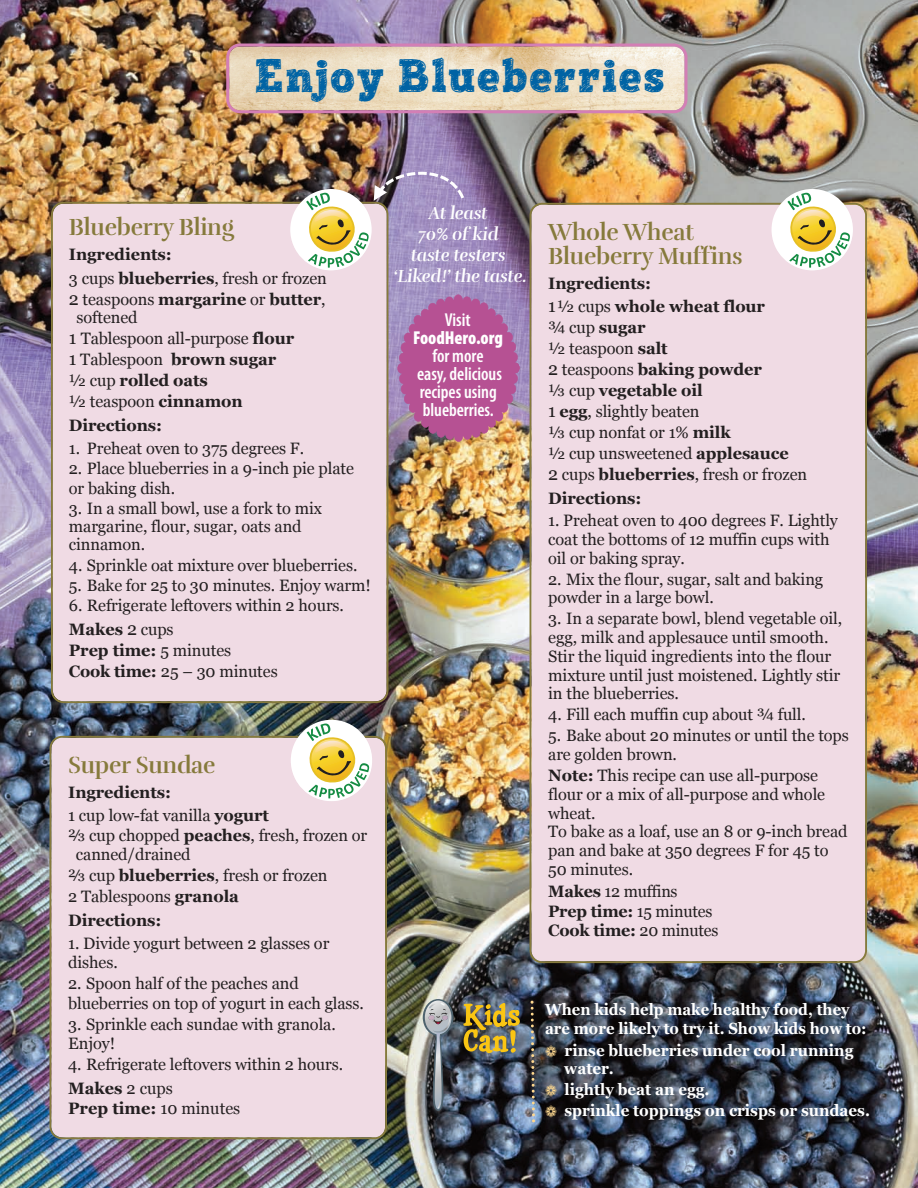
<style>
.page{position:relative;width:918px;height:1188px;background:#fff}
.page>*{position:absolute;margin:0;border:0;box-sizing:border-box;transform-origin:0 0}
.t1{font:45.3px "Posterizer KG Sketch";letter-spacing:.04em;color:#0063a4}
.t2{font:24px/24px "Rufina Stencil Bold";letter-spacing:-.01em;color:#867a3c;scale:.96 1}
.t3{font:600 condensed 18.75px/18px "Myriad Pro";color:#fff;text-align:center}
.t4{font:900 condensed 18.75px "Myriad Pro";color:#fff}
.t5{font:18px/21px "Rufina Stencil Bold Italic";letter-spacing:-.005em;color:#fff;text-align:center;scale:.96 1}
.t6{font:16.5px/18.8px "Georgia";letter-spacing:-.005em;color:#231f20}
.t7{font:700 16.5px/22.5px "Georgia";letter-spacing:-.005em;color:#231f20}
.t8{font:700 16.2px/18px "Georgia";color:#fff;scale:.94 1}
.t9{font:700 16.2px/19.5px "Georgia";color:#fff;scale:.92 1}
.s1{font-weight:400}
.s2{font-size:18px}
.s3{font-weight:700}
.s4{font-weight:400;font-size:18px}
.s5{color:#fed88f}
</style>
<div class="page">
<img style="left:0;top:0;width:918px;height:1188px">
<svg style="left:397px;top:295px;width:123px;height:147px;background:#b16196"></svg>
<div style="left:50px;top:736px;width:337px;height:403px;background:#f0dbe4"></div>
<div style="left:51px;top:202px;width:337px;height:501px;background:#f0dbe4"></div>
<div style="left:530px;top:203px;width:337px;height:760px;background:#f0dbe4"></div>
<svg style="left:772px;top:189px;width:81px;height:81px"></svg>
<svg style="left:226px;top:44px;width:461px;height:69px;background:#e9d3bd"></svg>
<svg style="left:291px;top:720px;width:81px;height:81px"></svg>
<img style="left:290px;top:165px;width:177px;height:105px">
<svg style="left:529px;top:999px;width:8px;height:123px"></svg>
<svg style="left:423px;top:999px;width:31px;height:37px"></svg>
<img style="left:463px;top:1003px;width:57px;height:50px">
<svg style="left:425px;top:1001px;width:27px;height:110px;background:#757a82"></svg>
<h1 class="t1" style="left:255px;top:59px;width:411px">Enjoy Blueberries</h1>
<h2 class="t2" style="left:69px;top:218px;width:173px">Blueberry Bling</h2>
<p class="t7" style="left:69px;top:242px;width:260px;line-height:24px">Ingredients:<br><span class="s1">3 cups</span> blueberries<span class="s1">, fresh or frozen</span></p>
<p class="t6" style="left:77px;top:290px;width:251px;line-height:18px;text-indent:-8px"><span class="s2">2</span> teaspoons <span class="s3">margarine</span> or <span class="s3">butter</span>, softened</p>
<p class="t6" style="left:69px;top:328px;width:227px;line-height:21px"><span class="s2">1</span> Tablespoon all-purpose <span class="s3">flour<br></span><span class="s2">1</span> Tablespoon <span class="s3">brown sugar </span>½ cup <span class="s3">rolled oats<br></span>½ teaspoon <span class="s3">cinnamon</span></p>
<p class="t7" style="left:69px;top:414px;width:95px">Directions:</p>
<p class="t6" style="left:69px;top:439px;width:237px">1. Preheat oven to 375 degrees F.</p>
<p class="t6" style="left:69px;top:458px;width:287px;line-height:20.2px">2. Place blueberries in a 9-inch pie plate or baking dish.</p>
<p class="t6" style="left:69px;top:500px;width:255px;line-height:18px">3. In a small bowl, use a fork to mix margarine, flour, sugar, oats and cinnamon.</p>
<p class="t6" style="left:69px;top:556px;width:290px">4. Sprinkle oat mixture over blueberries.</p>
<p class="t6" style="left:69px;top:576px;width:304px">5. Bake for 25 to 30 minutes. Enjoy warm!</p>
<p class="t6" style="left:69px;top:593px;width:277px;line-height:24px">6. Refrigerate leftovers within 2 hours.<br><span class="s3">Makes</span> <span class="s2">2</span> cups</p>
<p class="t6" style="left:69px;top:640px;width:210px;line-height:21px"><span class="s3">Prep time:</span> 5 minutes<br><span class="s3">Cook time:</span> 25 – 30 minutes</p>
<h2 class="t2" style="left:68px;top:756px;width:155px">Super Sundae</h2>
<p class="t7" style="left:68px;top:781px;width:202px">Ingredients:<br><span class="s1">1 cup low-fat vanilla</span> yogurt</p>
<p class="t6" style="left:76px;top:825px;width:293px;line-height:19.5px;text-indent:-8px">⅔ cup chopped <span class="s3">peaches</span>, fresh, frozen or canned/drained</p>
<p class="t6" style="left:68px;top:865px;width:261px;line-height:21px">⅔ cup <span class="s3">blueberries</span>, fresh or frozen<br>2 Tablespoons <span class="s3">granola</span></p>
<p class="t7" style="left:68px;top:909px;width:95px">Directions:</p>
<p class="t6" style="left:68px;top:933px;width:263px;line-height:19.5px">1. Divide yogurt between 2 glasses or dishes.</p>
<p class="t6" style="left:68px;top:974px;width:297px;line-height:19.5px">2. Spoon half of the peaches and blueberries on top of yogurt in each glass.</p>
<p class="t6" style="left:68px;top:1014px;width:269px;line-height:19.5px">3. Sprinkle each sundae with granola.<br>Enjoy!</p>
<p class="t6" style="left:68px;top:1053px;width:277px;line-height:24px">4. Refrigerate leftovers within 2 hours.<br><span class="s3">Makes</span> 2 cups</p>
<p class="t7" style="left:68px;top:1097px;width:174px">Prep time: <span class="s1">10 minutes</span></p>
<p class="t5" style="left:394px;top:204px;width:140px">At least<br>70% of kid<br>taste testers ‘Liked!’ the taste.</p>
<p class="t3" style="left:445px;top:312px;width:27px">Visit</p>
<p class="t4" style="left:413px;top:331px;width:91px">FoodHero.org</p>
<p class="t3" style="left:417px;top:348px;width:86px">for more easy, delicious recipes using blueberries.</p>
<h2 class="t2" style="left:548px;top:223px;width:204px">Whole Wheat<br>Blueberry Muffins</h2>
<p class="t7" style="left:548px;top:272px;width:218px">Ingredients:<br><span class="s4">1</span><span class="s1">½ cups</span> whole wheat flour</p>
<p class="t6" style="left:548px;top:316px;width:260px;line-height:21px">¾ cup <span class="s3">sugar<br></span>½ teaspoon <span class="s3">salt<br></span><span class="s2">2</span> teaspoons <span class="s3">baking powder<br></span>⅓ cup <span class="s3">vegetable oil<br></span><span class="s2">1</span> <span class="s3">egg</span>, slightly beaten<br>⅓ cup nonfat or 1% <span class="s3">milk<br></span>½ cup unsweetened <span class="s3">applesauce<br></span><span class="s2">2</span> cups <span class="s3">blueberries</span>, fresh or frozen</p>
<p class="t7" style="left:548px;top:487px;width:95px">Directions:</p>
<p class="t6" style="left:548px;top:511px;width:291px">1. Preheat oven to 400 degrees F. Lightly coat the bottoms of 12 muffin cups with oil or baking spray.</p>
<p class="t6" style="left:548px;top:570px;width:277px">2. Mix the flour, sugar, salt and baking powder in a large bowl.</p>
<p class="t6" style="left:548px;top:609px;width:295px">3. In a separate bowl, blend vegetable oil, egg, milk and applesauce until smooth.<br>Stir the liquid ingredients into the flour mixture until just moistened. Lightly stir in the blueberries.</p>
<p class="t6" style="left:548px;top:705px;width:259px">4. Fill each muffin cup about ¾ full.</p>
<p class="t6" style="left:548px;top:726px;width:302px">5. Bake about 20 minutes or until the tops are golden brown.</p>
<p class="t6" style="left:548px;top:766px;width:301px"><span class="s3">Note:</span> This recipe can use all-purpose flour or a mix of all-purpose and whole wheat.<br>To bake as a loaf, use an 8 or 9-inch bread pan and bake at 350 degrees F for 45 to<br>50 minutes.</p>
<p class="t6" style="left:548px;top:882px;width:172px;line-height:19.5px"><span class="s3">Makes</span> 12 muffins<br><span class="s3">Prep time:</span> 15 minutes<br><span class="s3">Cook time:</span> 20 minutes</p>
<p class="t9" style="left:545px;top:999px;width:351px">When kids help make healthy food, they are more likely to try it. Show kids how to:</p>
<p class="t8" style="left:564px;top:1042px;width:309px;text-indent:-19px"><span class="s5">❁</span> rinse blueberries under cool running water.</p>
<p class="t8" style="left:545px;top:1079px;width:347px;line-height:21px"><span class="s5">❁</span> lightly beat an egg.<br><span class="s5">❁</span> sprinkle toppings on crisps or sundaes.</p>
</div>
